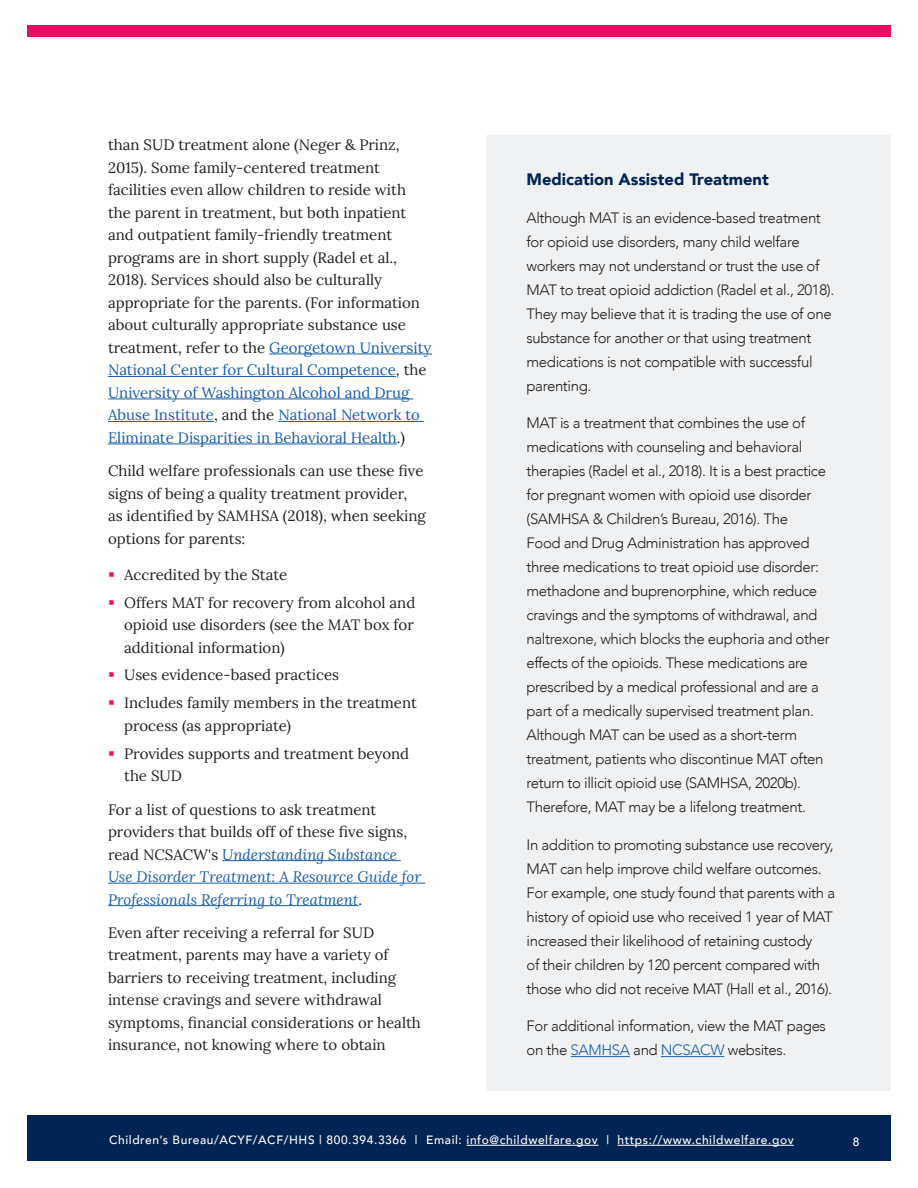
<style>
.page{position:relative;width:918px;height:1188px;background:#fff}
.page>*{position:absolute;margin:0;border:0;box-sizing:border-box;transform-origin:0 0}
.t1{font:900 16.5px "Avenir";color:#002453}
.t2{font:300 15px/24px "Avenir";letter-spacing:-.025em;color:#231f20}
.t3{font:15px/22.5px "Lora";color:#231f20}
.t4{font:italic 15px/22.5px "Lora";color:#195daa}
.t5{font:500 12px "Avenir";letter-spacing:.05em;color:#fff}
.s1{color:#195daa}
.s2{font-style:normal;color:#231f20}
</style>
<div class="page">
<div style="left:27px;top:1116px;width:864px;height:45px;background:#002453"></div>
<hr style="left:467px;top:1145px;width:132px;height:1px;background:#fff">
<hr style="left:618px;top:1145px;width:176px;height:1px;background:#fff">
<div style="left:27px;top:26px;width:864px;height:12px;background:#e50f63"></div>
<hr style="left:269px;top:354px;width:163px;height:1px;background:#195daa">
<hr style="left:108px;top:376px;width:288px;height:1px;background:#195daa">
<hr style="left:108px;top:399px;width:305px;height:1px;background:#195daa">
<hr style="left:108px;top:421px;width:106px;height:1px;background:#195daa">
<hr style="left:278px;top:421px;width:146px;height:1px;background:#195daa">
<hr style="left:108px;top:444px;width:289px;height:1px;background:#195daa">
<hr style="left:222px;top:860px;width:179px;height:1px;background:#195daa">
<hr style="left:108px;top:883px;width:317px;height:1px;background:#195daa">
<hr style="left:108px;top:905px;width:250px;height:1px;background:#195daa">
<div style="left:486px;top:135px;width:405px;height:956px;background:#f0f1f2"></div>
<hr style="left:571px;top:1056px;width:59px;height:1px;background:#195daa">
<hr style="left:661px;top:1056px;width:63px;height:1px;background:#195daa">
<p class="t3" style="left:108px;top:133px;width:325px">than SUD treatment alone (Neger &amp; Prinz, 2015). Some family-centered treatment facilities even allow children to reside with the parent in treatment, but both inpatient and outpatient family-friendly treatment programs are in short supply (Radel et al., 2018). Services should also be culturally appropriate for the parents. (For information about culturally appropriate substance use treatment, refer to the <span class="s1">Georgetown University National Center for Cultural Competence</span>, the <span class="s1">University of Washington Alcohol and Drug Abuse Institute</span>, and the <span class="s1">National Network to Eliminate Disparities in Behavioral Health</span>.)</p>
<p class="t3" style="left:108px;top:459px;width:319px">Child welfare professionals can use these five signs of being a quality treatment provider, as identified by SAMHSA (2018), when seeking options for parents:</p>
<p class="t3" style="left:124px;top:562px;width:165px">Accredited by the State</p>
<p class="t3" style="left:124px;top:590px;width:293px;text-align:justify">Offers MAT for recovery from alcohol and opioid use disorders (see the MAT box for additional information)</p>
<p class="t3" style="left:124px;top:663px;width:216px">Uses evidence-based practices</p>
<p class="t3" style="left:124px;top:691px;width:294px">Includes family members in the treatment process (as appropriate)</p>
<p class="t3" style="left:124px;top:741px;width:286px">Provides supports and treatment beyond the SUD</p>
<p class="t4" style="left:108px;top:798px;width:315px"><span class="s2">For a list of questions to ask treatment providers that builds off of these five signs, read NCSACW's</span> Understanding Substance Use Disorder Treatment: A Resource Guide for Professionals Referring to Treatment<span class="s2">.</span></p>
<p class="t3" style="left:108px;top:920px;width:314px">Even after receiving a referral for SUD treatment, parents may have a variety of barriers to receiving treatment, including intense cravings and severe withdrawal symptoms, financial considerations or health insurance, not knowing where to obtain</p>
<h3 class="t1" style="left:526px;top:166px;width:244px">Medication Assisted Treatment</h3>
<p class="t2" style="left:526px;top:206px;width:309px">Although MAT is an evidence-based treatment for opioid use disorders, many child welfare workers may not understand or trust the use of MAT to treat opioid addiction (Radel et al., 2018).<br>They may believe that it is trading the use of one substance for another or that using treatment medications is not compatible with successful parenting.</p>
<p class="t2" style="left:526px;top:411px;width:305px">MAT is a treatment that combines the use of medications with counseling and behavioral therapies (Radel et al., 2018). It is a best practice for pregnant women with opioid use disorder (SAMHSA &amp; Children’s Bureau, 2016). The<br>Food and Drug Administration has approved three medications to treat opioid use disorder: methadone and buprenorphine, which reduce cravings and the symptoms of withdrawal, and naltrexone, which blocks the euphoria and other effects of the opioids. These medications are prescribed by a medical professional and are a part of a medically supervised treatment plan.<br>Although MAT can be used as a short-term treatment, patients who discontinue MAT often return to illicit opioid use (SAMHSA, 2020b).<br>Therefore, MAT may be a lifelong treatment.</p>
<p class="t2" style="left:526px;top:833px;width:310px">In addition to promoting substance use recovery, MAT can help improve child welfare outcomes.<br>For example, one study found that parents with a history of opioid use who received 1 year of MAT increased their likelihood of retaining custody<br>of their children by 120 percent compared with those who did not receive MAT (Hall et al., 2016).</p>
<p class="t2" style="left:526px;top:1014px;width:301px">For additional information, view the MAT pages on the <span class="s1">SAMHSA</span> and <span class="s1">NCSACW</span> websites.</p>
<p class="t5" style="left:109px;top:1130px;width:686px">Children’s Bureau/ACYF/ACF/HHS | 800.394.3366 | Email: info@childwelfare.gov | https://www.childwelfare.gov</p>
<p class="t5" style="left:853px;top:1131px;width:8px">8</p>
</div>
